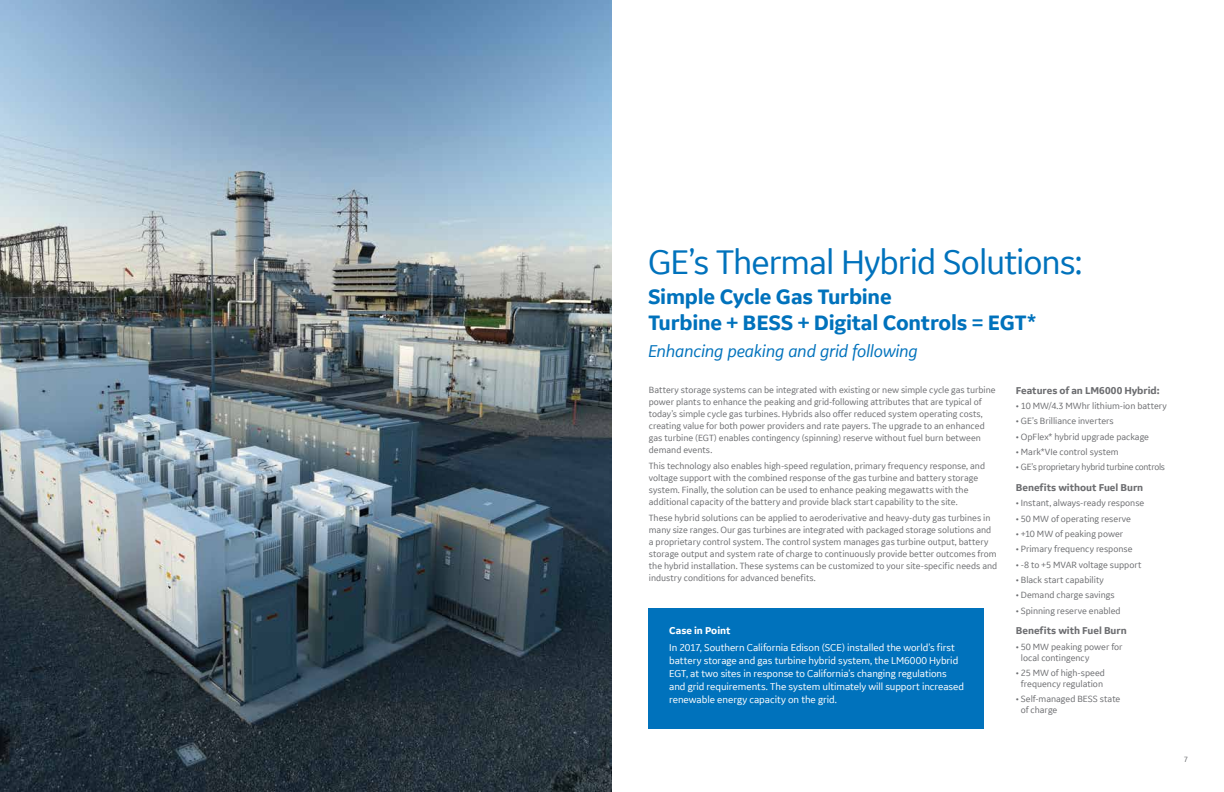
<style>
.page{position:relative;width:1224px;height:792px;background:#fff}
.page>*{position:absolute;margin:0;border:0;box-sizing:border-box;transform-origin:0 0}
.t1{font:36px "GE Inspira Sans";letter-spacing:-.03em;color:#0072bc}
.t2{font:700 22px/26px "GE Inspira Sans";letter-spacing:-.01em;color:#0072bc}
.t3{font:italic 18px "GE Inspira Sans";letter-spacing:-.015em;color:#0072bc}
.t4{font:10.5px/13px "GE Inspira Sans";letter-spacing:-.005em;color:#fff}
.t5{font:700 10.5px "GE Inspira Sans";color:#6d6e71}
.t6{font:700 10.5px "GE Inspira Sans";letter-spacing:-.005em;color:#fff}
.t7{font:9.5px/12px "GE Inspira Sans";color:#6d6e71}
.t8{font:9.5px "GE Inspira Sans";letter-spacing:-.025em;color:#6d6e71}
.t9{font:8px "GE Inspira Sans";color:#6d6e71}
</style>
<div class="page">
<img style="left:0;top:0;width:612px;height:792px">
<div style="left:648px;top:608px;width:336px;height:121px;background:#0072bc"></div>
<h1 class="t1" style="left:648px;top:239px;width:436px">GE’s Thermal Hybrid Solutions:</h1>
<h2 class="t2" style="left:648px;top:283px;width:390px">Simple Cycle Gas Turbine<br>Turbine + BESS + Digital Controls = EGT*</h2>
<h3 class="t3" style="left:648px;top:340px;width:271px">Enhancing peaking and grid following</h3>
<p class="t7" style="left:649px;top:383px;width:348px">Battery storage systems can be integrated with existing or new simple cycle gas turbine power plants to enhance the peaking and grid-following attributes that are typical of today’s simple cycle gas turbines. Hybrids also offer reduced system operating costs, creating value for both power providers and rate payers. The upgrade to an enhanced gas turbine (EGT) enables contingency (spinning) reserve without fuel burn between demand events.</p>
<p class="t7" style="left:649px;top:460px;width:338px">This technology also enables high-speed regulation, primary frequency response, and voltage support with the combined response of the gas turbine and battery storage system. Finally, the solution can be used to enhance peaking megawatts with the additional capacity of the battery and provide black start capability to the site.</p>
<p class="t7" style="left:649px;top:512px;width:350px">These hybrid solutions can be applied to aeroderivative and heavy-duty gas turbines in many size ranges. Our gas turbines are integrated with packaged storage solutions and a proprietary control system. The control system manages gas turbine output, battery storage output and system rate of charge to continuously provide better outcomes from the hybrid installation. These systems can be customized to your site-specific needs and industry conditions for advanced benefits.</p>
<p class="t6" style="left:669px;top:624px;width:63px">Case in Point</p>
<p class="t4" style="left:669px;top:641px;width:297px">In 2017, Southern California Edison (SCE) installed the world’s first battery storage and gas turbine hybrid system, the LM6000 Hybrid EGT, at two sites in response to California’s changing regulations and grid requirements. The system ultimately will support increased renewable energy capacity on the grid.</p>
<p class="t5" style="left:1016px;top:384px;width:146px">Features of an LM6000 Hybrid:</p>
<p class="t7" style="left:1016px;top:399px;width:153px">• 10 MW/4.3 MWhr lithium-ion battery</p>
<p class="t7" style="left:1016px;top:415px;width:100px">• GE’s Brilliance inverters</p>
<p class="t7" style="left:1016px;top:430px;width:135px">• OpFlex* hybrid upgrade package</p>
<p class="t7" style="left:1016px;top:445px;width:104px">• Mark*VIe control system</p>
<p class="t8" style="left:1016px;top:461px;width:151px">• GE’s proprietary hybrid turbine controls</p>
<p class="t5" style="left:1016px;top:481px;width:129px">Benefits without Fuel Burn</p>
<p class="t7" style="left:1016px;top:497px;width:130px">• Instant, always-ready response</p>
<p class="t7" style="left:1016px;top:512px;width:117px">• 50 MW of operating reserve</p>
<p class="t7" style="left:1016px;top:528px;width:109px">• +10 MW of peaking power</p>
<p class="t7" style="left:1016px;top:543px;width:118px">• Primary frequency response</p>
<p class="t7" style="left:1016px;top:558px;width:127px">• -8 to +5 MVAR voltage support</p>
<p class="t7" style="left:1016px;top:574px;width:90px">• Black start capability</p>
<p class="t7" style="left:1016px;top:589px;width:100px">• Demand charge savings</p>
<p class="t7" style="left:1016px;top:604px;width:106px">• Spinning reserve enabled</p>
<p class="t5" style="left:1016px;top:624px;width:113px">Benefits with Fuel Burn</p>
<p class="t7" style="left:1021px;top:641px;width:103px;line-height:11px;text-indent:-5px">• 50 MW peaking power for local contingency</p>
<p class="t7" style="left:1016px;top:667px;width:91px;line-height:11px;text-align:center">• 25 MW of high-speed frequency regulation</p>
<p class="t7" style="left:1021px;top:693px;width:101px;line-height:11px;text-indent:-5px">• Self-managed BESS state of charge</p>
<p class="t9" style="left:1184px;top:754px;width:6px">7</p>
</div>
